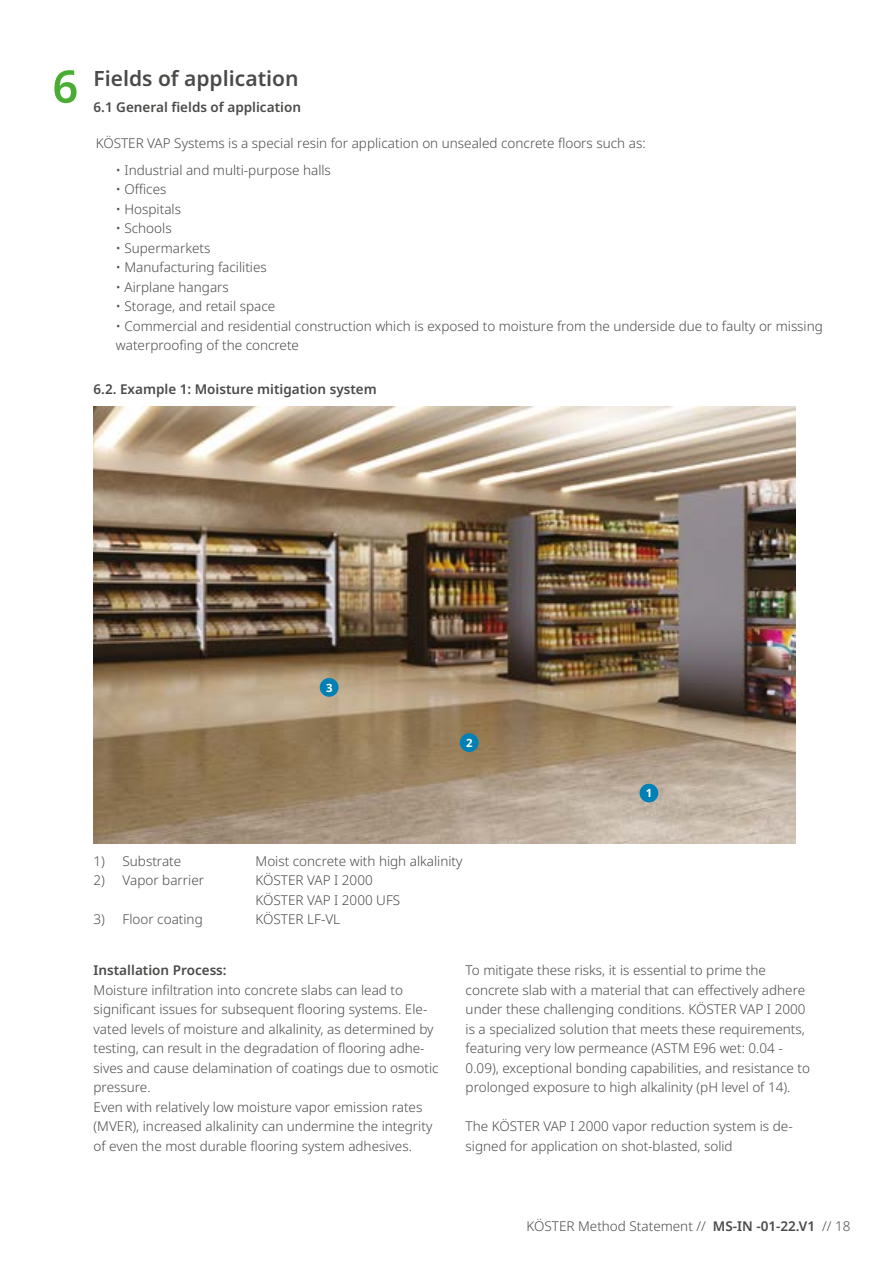
<style>
.page{position:relative;width:893px;height:1263px;background:#fff}
.page>*{position:absolute;margin:0;border:0;box-sizing:border-box;transform-origin:0 0}
.t1{font:600 21px "Noto Sans";color:#4a4a49}
.t2{font:300 13.5px/19.5px "Noto Sans";color:#4a4a49}
.t3{font:600 13.5px "Noto Sans";color:#4a4a49}
.t4{font:700 11.4px "Noto Sans";color:#fff}
.s1{font-weight:600}
</style>
<div class="page">
<svg style="left:54px;top:70px;width:23px;height:33px"></svg>
<img style="left:94px;top:407px;width:701px;height:436px">
<div style="left:640px;top:784px;width:18px;height:18px;background:#0081b6;border-radius:50%"></div>
<div style="left:460px;top:733px;width:19px;height:19px;background:#0081b6;border-radius:50%"></div>
<div style="left:320px;top:678px;width:18px;height:19px;background:#0081b6;border-radius:50%"></div>
<h1 class="t1" style="left:94px;top:64px;width:207px">Fields of application</h1>
<p class="t3" style="left:94px;top:97px;width:209px">6.1 General fields of application</p>
<p class="t2" style="left:96px;top:134px;width:551px">KÖSTER VAP Systems is a special resin for application on unsealed concrete floors such as:</p>
<p class="t2" style="left:116px;top:160px;width:217px">• Industrial and multi-purpose halls</p>
<p class="t2" style="left:116px;top:180px;width:52px">• Offices</p>
<p class="t2" style="left:116px;top:199px;width:67px">• Hospitals</p>
<p class="t2" style="left:116px;top:219px;width:57px">• Schools</p>
<p class="t2" style="left:116px;top:238px;width:96px">• Supermarkets</p>
<p class="t2" style="left:116px;top:258px;width:152px">• Manufacturing facilities</p>
<p class="t2" style="left:116px;top:277px;width:114px">• Airplane hangars</p>
<p class="t2" style="left:116px;top:297px;width:161px">• Storage, and retail space</p>
<p class="t2" style="left:116px;top:316px;width:708px">• Commercial and residential construction which is exposed to moisture from the underside due to faulty or missing waterproofing of the concrete</p>
<p class="t3" style="left:94px;top:379px;width:285px">6.2. Example 1: Moisture mitigation system</p>
<p class="t4" style="left:326px;top:679px;width:8px">3</p>
<p class="t4" style="left:466px;top:735px;width:8px">2</p>
<p class="t4" style="left:646px;top:785px;width:8px">1</p>
<p class="t2" style="left:94px;top:852px;width:89px">1) Substrate</p>
<p class="t2" style="left:256px;top:852px;width:208px">Moist concrete with high alkalinity</p>
<p class="t2" style="left:94px;top:871px;width:112px">2) Vapor barrier</p>
<p class="t2" style="left:256px;top:871px;width:146px">KÖSTER VAP I 2000<br>KÖSTER VAP I 2000 UFS</p>
<p class="t2" style="left:94px;top:910px;width:111px">3) Floor coating</p>
<p class="t2" style="left:256px;top:910px;width:86px">KÖSTER LF-VL</p>
<p class="t3" style="left:94px;top:961px;width:135px">Installation Process:</p>
<p class="t2" style="left:94px;top:980px;width:347px">Moisture infiltration into concrete slabs can lead to significant issues for subsequent flooring systems. Ele&shy;vated levels of moisture and alkalinity, as determined by testing, can result in the degradation of flooring adhe&shy;sives and cause delamination of coatings due to osmotic pressure.<br>Even with relatively low moisture vapor emission rates (MVER), increased alkalinity can undermine the integrity of even the most durable flooring system adhesives.</p>
<p class="t2" style="left:466px;top:961px;width:346px">To mitigate these risks, it is essential to prime the concrete slab with a material that can effectively adhere under these challenging conditions. KÖSTER VAP I 2000 is a specialized solution that meets these requirements, featuring very low permeance (ASTM E96 wet: 0.04 - 0.09), exceptional bonding capabilities, and resistance to prolonged exposure to high alkalinity (pH level of 14).</p>
<p class="t2" style="left:466px;top:1117px;width:329px">The KÖSTER VAP I 2000 vapor reduction system is de&shy;signed for application on shot-blasted, solid</p>
<p class="t2" style="left:526px;top:1216px;width:325px">KÖSTER Method Statement // <span class="s1">MS-IN -01-22.V1</span> // 18</p>
</div>
